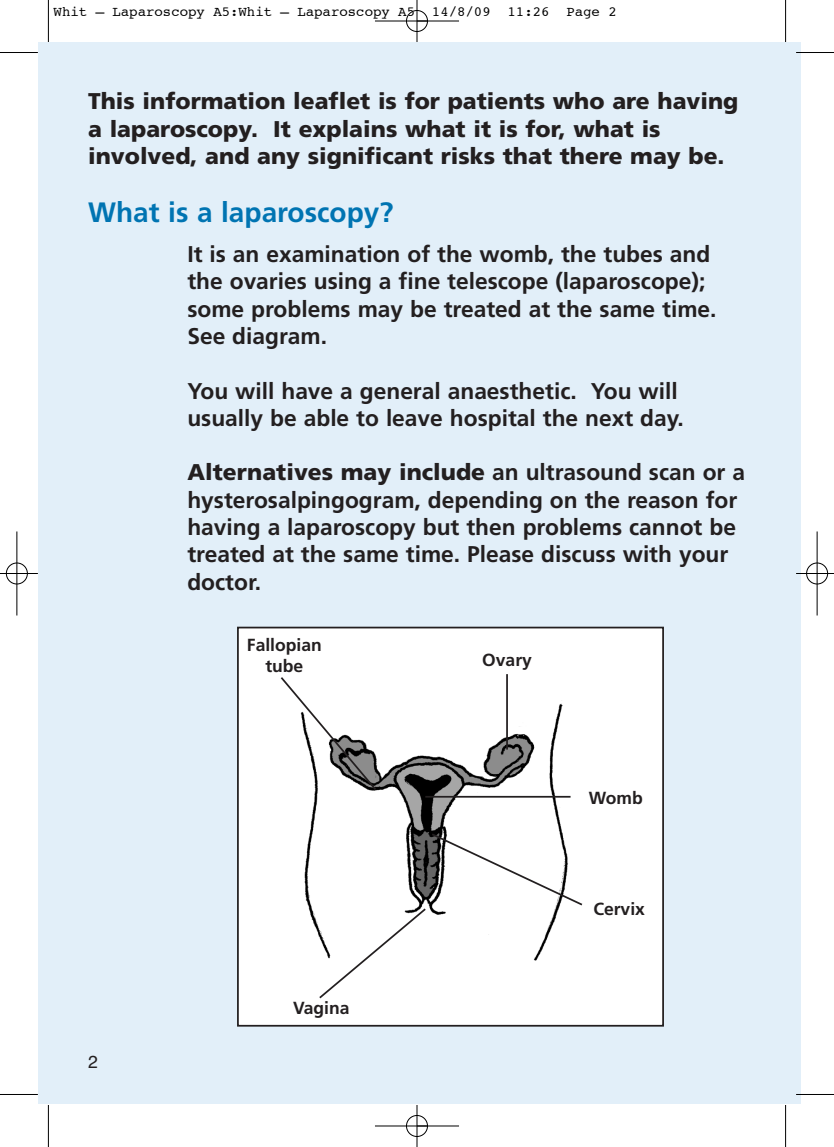
<style>
.page{position:relative;width:834px;height:1147px;background:#fff}
.page>*{position:absolute;margin:0;border:0;box-sizing:border-box;transform-origin:0 0}
.t1{font:700 28px "Frutiger";color:#0074b2}
.t2{font:700 22.75px/27.3px "Frutiger";color:#231f20}
.t3{font:900 22.75px/27.3px "Frutiger";color:#231f20}
.t4{font:700 17.5px/21px "Frutiger";color:#231f20;text-align:center}
.t5{font:17.5px "Helvetica";color:#231f20}
.t6{font:14px "Courier";color:#000}
.s1{font-weight:900}
</style>
<div class="page">
<div style="left:38px;top:43px;width:762px;height:1061px;background:#e2eff9"></div>
<div style="left:238px;top:627px;width:425px;height:399px;background:#fff"></div>
<div style="left:237px;top:627px;width:426px;height:399px;border:2px solid #231f20"></div>
<img style="left:304px;top:703px;width:266px;height:228px">
<hr style="left:506px;top:674px;width:2px;height:75px;background:#231f20">
<hr style="left:425px;top:796px;width:145px;height:1px;background:#231f20">
<svg style="left:317px;top:832px;width:266px;height:167px"></svg>
<svg style="left:280px;top:677px;width:98px;height:115px"></svg>
<hr style="left:48px;top:0;width:1px;height:42px;background:#000">
<hr style="left:0;top:52px;width:38px;height:1px;background:#000">
<hr style="left:785px;top:0;width:1px;height:42px;background:#000">
<hr style="left:796px;top:52px;width:37px;height:1px;background:#000">
<hr style="left:48px;top:1105px;width:1px;height:42px;background:#000">
<hr style="left:0;top:1094px;width:38px;height:1px;background:#000">
<hr style="left:785px;top:1105px;width:1px;height:42px;background:#000">
<hr style="left:796px;top:1094px;width:37px;height:1px;background:#000">
<div style="left:406px;top:10px;width:22px;height:22px;border:1px solid #fff;border-radius:50%"></div>
<div style="left:406px;top:1115px;width:22px;height:22px;border:1px solid #fff;border-radius:50%"></div>
<div style="left:6px;top:562px;width:22px;height:22px;border:1px solid #fff;border-radius:50%"></div>
<div style="left:806px;top:562px;width:21px;height:22px;border:1px solid #fff;border-radius:50%"></div>
<hr style="left:375px;top:21px;width:84px;height:1px;background:#000">
<hr style="left:375px;top:1125px;width:84px;height:1px;background:#000">
<hr style="left:17px;top:531px;width:1px;height:84px;background:#000">
<hr style="left:816px;top:531px;width:1px;height:84px;background:#000">
<hr style="left:416px;top:0;width:1px;height:42px;background:#000">
<hr style="left:416px;top:1105px;width:1px;height:42px;background:#000">
<hr style="left:0;top:573px;width:38px;height:1px;background:#000">
<hr style="left:796px;top:573px;width:37px;height:1px;background:#000">
<div style="left:406px;top:10px;width:21px;height:22px;border:1px solid #000;border-radius:50%"></div>
<div style="left:406px;top:1115px;width:21px;height:21px;border:1px solid #000;border-radius:50%"></div>
<div style="left:6px;top:563px;width:22px;height:21px;border:1px solid #000;border-radius:50%"></div>
<div style="left:806px;top:563px;width:21px;height:21px;border:1px solid #000;border-radius:50%"></div>
<p class="t6" style="left:54px;top:5px;width:564px">Whit – Laparoscopy A5:Whit – Laparoscopy A5 14/8/09 11:26 Page 2</p>
<p class="t3" style="left:88px;top:89px;width:651px">This information leaflet is for patients who are having a laparoscopy. It explains what it is for, what is involved, and any significant risks that there may be.</p>
<p class="t1" style="left:88px;top:201px;width:307px">What is a laparoscopy?</p>
<p class="t2" style="left:187px;top:242px;width:530px">It is an examination of the womb, the tubes and the ovaries using a fine telescope (laparoscope); some problems may be treated at the same time.<br>See diagram.</p>
<p class="t2" style="left:187px;top:379px;width:497px">You will have a general anaesthetic. You will usually be able to leave hospital the next day.</p>
<p class="t2" style="left:187px;top:461px;width:559px"><span class="s1">Alternatives may include</span> an ultrasound scan or a hysterosalpingogram, depending on the reason for having a laparoscopy but then problems cannot be treated at the same time. Please discuss with your doctor.</p>
<p class="t5" style="left:88px;top:1055px;width:11px">2</p>
<p class="t4" style="left:247px;top:636px;width:76px">Fallopian tube</p>
<p class="t4" style="left:293px;top:999px;width:58px">Vagina</p>
<p class="t4" style="left:482px;top:651px;width:51px">Ovary</p>
<p class="t4" style="left:588px;top:789px;width:56px">Womb</p>
<p class="t4" style="left:593px;top:900px;width:53px">Cervix</p>
</div>
